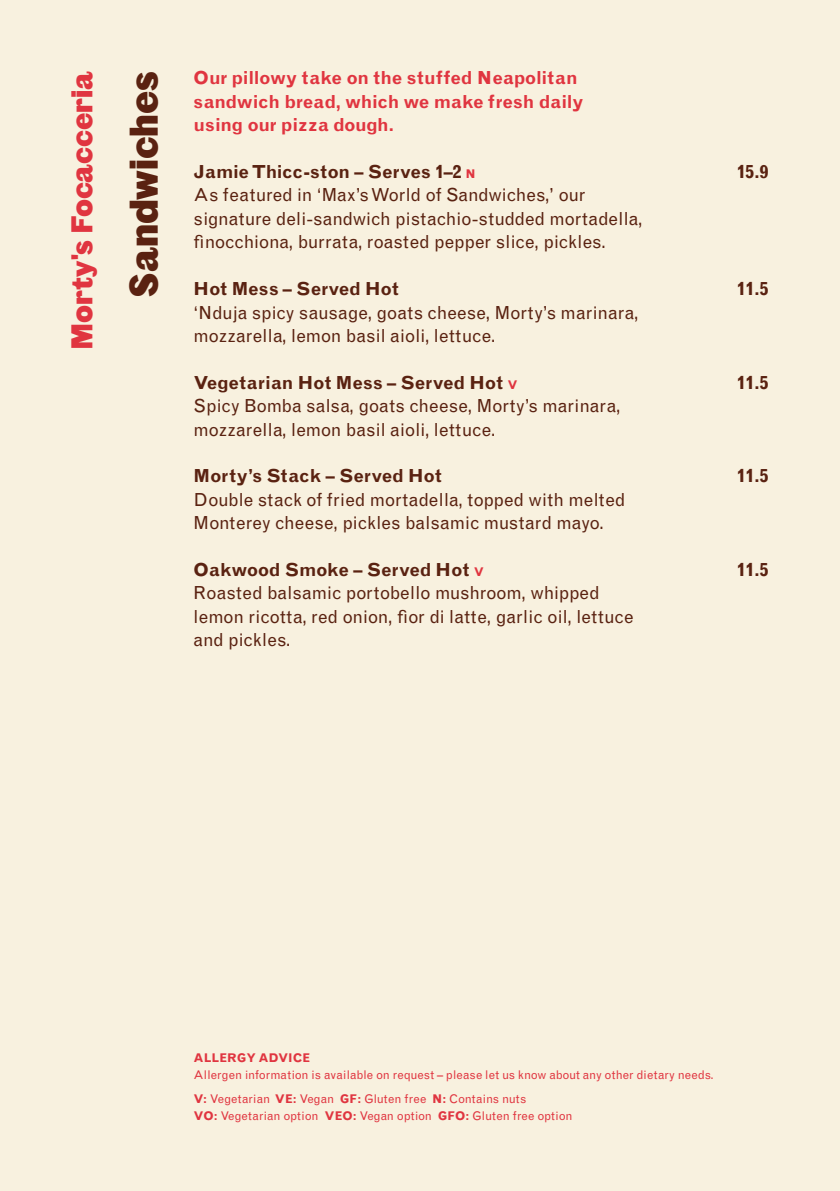
<style>
.page{position:relative;width:840px;height:1191px;background:#fff}
.page>*{position:absolute;margin:0;border:0;box-sizing:border-box;transform-origin:0 0}
.t1{font:40px "Original Sans Three";color:#5a2211}
.t2{font:30px "Original Sans Three";color:#e03540}
.t3{font:18px/23.4px "Grotesque MT Std";color:#5a2211}
.t4{font:700 18px/23.4px "Grotesque MT Std";color:#e03540}
.t5{font:700 18px "Grotesque MT Std";color:#5a2211}
.t6{font:12px/24.6px "Grotesque MT Std";color:#e03540}
.t7{font:700 12px "Grotesque MT Std";color:#e03540}
.s1{font-weight:700}
.s2{font-weight:700;font-size:12px;color:#e03540}
</style>
<div class="page">
<div style="left:0;top:0;width:839px;height:1191px;background:#f8f1df"></div>
<h2 class="t2" style="left:60px;top:350px;width:280px;rotate:-90deg">Morty's Focacceria</h2>
<h1 class="t1" style="left:114px;top:298px;width:228px;rotate:-90deg">Sandwiches</h1>
<p class="t4" style="left:193px;top:67px;width:391px">Our pillowy take on the stuffed Neapolitan sandwich bread, which we make fresh daily using our pizza dough.</p>
<p class="t3" style="left:193px;top:160px;width:450px"><span class="s1">Jamie Thicc-ston – Serves 1–2</span> <span class="s2">N<br></span>As featured in ‘Max’s World of Sandwiches,’ our signature deli-sandwich pistachio-studded mortadella, finocchiona, burrata, roasted pepper slice, pickles.</p>
<p class="t5" style="left:193px;top:278px;width:207px">Hot Mess – Served Hot</p>
<p class="t3" style="left:193px;top:301px;width:446px">‘Nduja spicy sausage, goats cheese, Morty’s marinara, mozzarella, lemon basil aioli, lettuce.</p>
<p class="t3" style="left:193px;top:371px;width:428px"><span class="s1">Vegetarian Hot Mess – Served Hot</span> <span class="s2">V<br></span>Spicy Bomba salsa, goats cheese, Morty’s marinara, mozzarella, lemon basil aioli, lettuce.</p>
<p class="t5" style="left:193px;top:465px;width:249px">Morty’s Stack – Served Hot</p>
<p class="t3" style="left:193px;top:488px;width:433px">Double stack of fried mortadella, topped with melted<br>Monterey cheese, pickles balsamic mustard mayo.</p>
<p class="t3" style="left:193px;top:558px;width:441px"><span class="s1">Oakwood Smoke – Served Hot</span> <span class="s2">V<br></span>Roasted balsamic portobello mushroom, whipped lemon ricotta, red onion, fior di latte, garlic oil, lettuce and pickles.</p>
<p class="t5" style="left:736px;top:161px;width:33px">15.9</p>
<p class="t5" style="left:736px;top:278px;width:33px">11.5</p>
<p class="t5" style="left:736px;top:372px;width:33px">11.5</p>
<p class="t5" style="left:736px;top:465px;width:33px">11.5</p>
<p class="t5" style="left:736px;top:559px;width:33px">11.5</p>
<p class="t7" style="left:193px;top:1051px;width:118px">ALLERGY ADVICE</p>
<p class="t6" style="left:193px;top:1062px;width:521px">Allergen information is available on request – please let us know about any other dietary needs.<br><span class="s1">V:</span> Vegetarian <span class="s1">VE:</span> Vegan <span class="s1">GF:</span> Gluten free <span class="s1">N:</span> Contains nuts</p>
<p class="t6" style="left:193px;top:1103px;width:380px"><span class="s1">VO:</span> Vegetarian option <span class="s1">VEO:</span> Vegan option <span class="s1">GFO:</span> Gluten free option</p>
</div>
